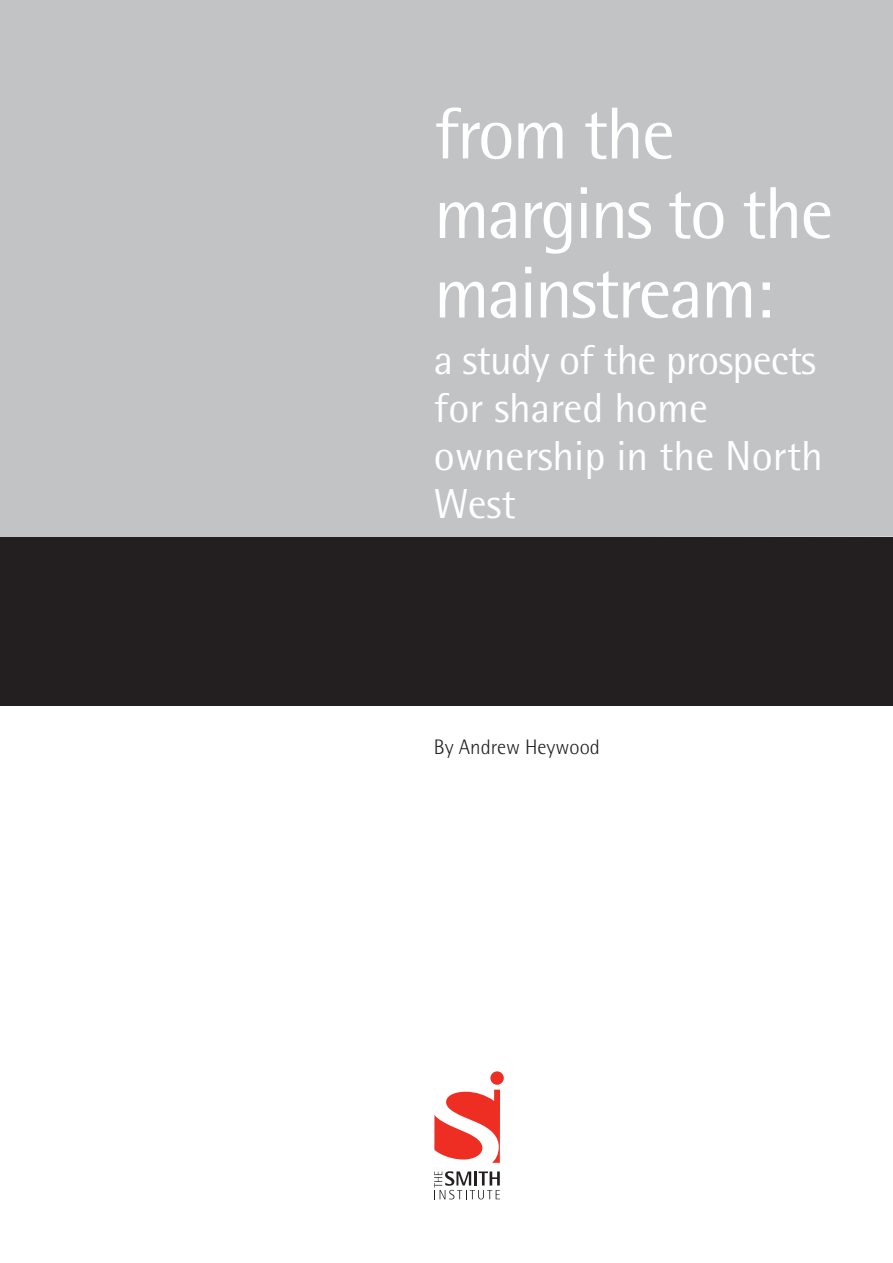
<style>
.page{position:relative;width:893px;height:1263px;background:#fff}
.page>*{position:absolute;margin:0;border:0;box-sizing:border-box;transform-origin:0 0}
.t1{font:73.5px/79.5px "Rotis Semi Sans Std";letter-spacing:-.03em;color:#fff}
.t2{font:42px/48px "Rotis Semi Sans Std";color:#fff}
.t3{font:300 21px "Rotis Semi Sans Std";color:#231f20}
</style>
<div class="page">
<div style="left:0;top:0;width:893px;height:538px;background:#c2c3c5"></div>
<div style="left:0;top:538px;width:893px;height:168px;background:#231f20"></div>
<svg style="left:434px;top:1082px;width:66px;height:117px"></svg>
<div style="left:490px;top:1071px;width:14px;height:14px;background:#ee2e22;border-radius:50%"></div>
<h1 class="t1" style="left:434px;top:94px;width:401px">from the margins to the mainstream:</h1>
<p class="t2" style="left:434px;top:336px;width:390px">a study of the prospects for shared home ownership in the North<br>West</p>
<p class="t3" style="left:434px;top:735px;width:168px">By Andrew Heywood</p>
</div>
